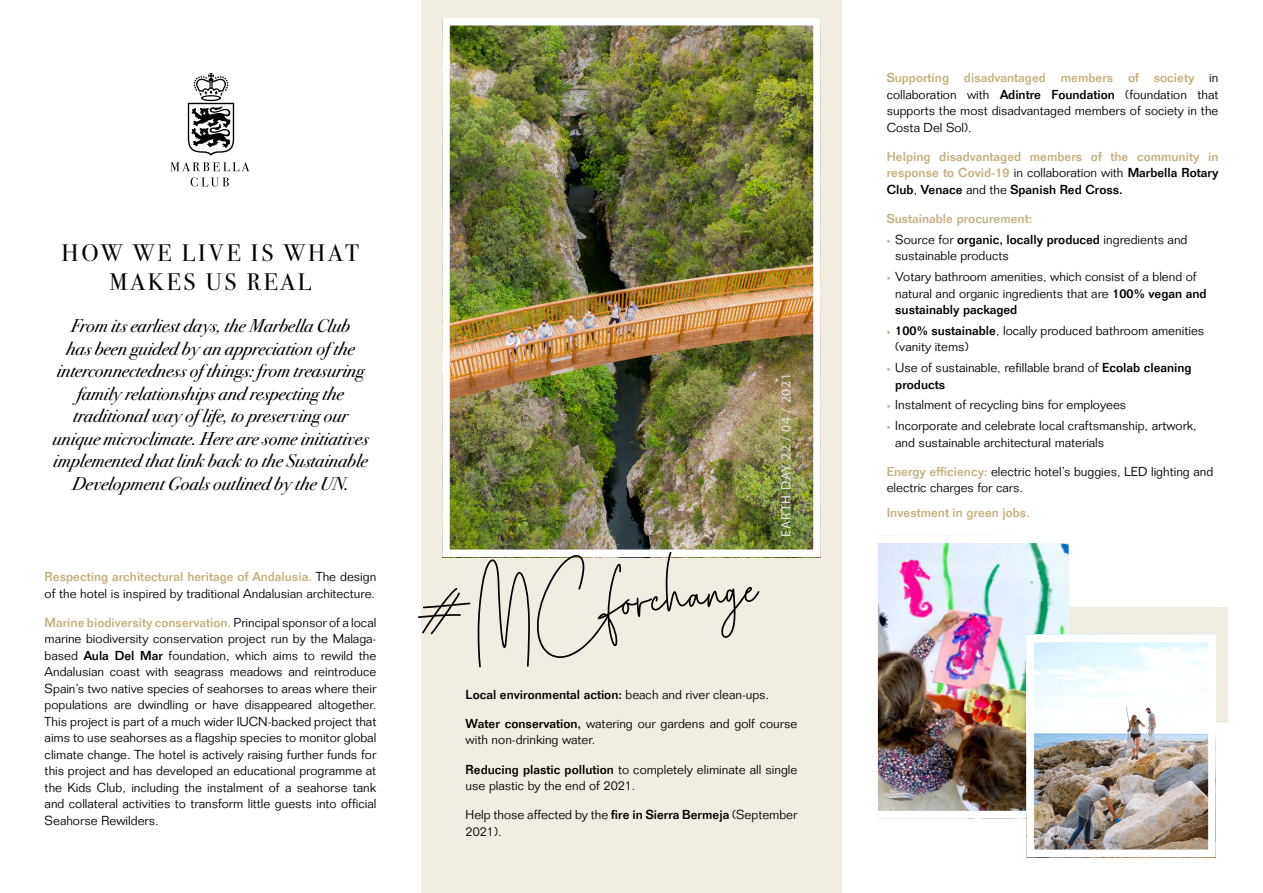
<style>
.page{position:relative;width:1263px;height:893px;background:#fff}
.page>*{position:absolute;margin:0;border:0;box-sizing:border-box;transform-origin:0 0}
.t1{font:50.55px "Blastyes";color:#000}
.t2{font:24px/28.8px "Bodoni Sev ITC";letter-spacing:.12em;color:#000;text-align:center}
.t3{font:italic 18.75px/22.5px "Bodoni Sev ITC";color:#000;text-align:center}
.t4{font:13.5px "Myriad Pro";letter-spacing:.06em;color:#e6e7e8}
.t5{font:300 12.75px/16.5px "Folio";color:#000}
.t6{font:500 12.75px/16.5px "Folio";color:#c4af7e;text-align:justify}
.t7{font:500 12.75px "Folio";color:#000}
.s1{font-weight:500;color:#c4af7e}
.s2{font-weight:500}
.s3{font-weight:300}
.s4{font-weight:300;color:#000}
.s5{color:#000}
.s6{font-size:7.5px;color:#c4af7e}
</style>
<div class="page">
<div style="left:421px;top:0;width:421px;height:893px;background:#f2ede2"></div>
<div style="left:1032px;top:607px;width:195px;height:115px;background:#f2ede2"></div>
<svg style="left:188px;top:73px;width:46px;height:83px"></svg>
<svg style="left:170px;top:162px;width:80px;height:9px"></svg>
<svg style="left:191px;top:177px;width:38px;height:10px"></svg>
<img style="left:451px;top:27px;width:361px;height:521px">
<div style="left:442px;top:18px;width:379px;height:539px;border:8px solid #fff"></div>
<img style="left:878px;top:535px;width:191px;height:276px">
<img style="left:1035px;top:644px;width:171px;height:204px">
<div style="left:1026px;top:635px;width:189px;height:222px;border:8px solid #fff"></div>
<h2 class="t2" style="left:62px;top:239px;width:299px">HOW WE LIVE IS WHAT<br>MAKES US REAL</h2>
<p class="t3" style="left:53px;top:315px;width:317px">From its earliest days, the Marbella Club<br>has been guided by an appreciation of the interconnectedness of things: from treasuring family relationships and respecting the traditional way of life, to preserving our unique microclimate. Here are some initiatives implemented that link back to the Sustainable Development Goals outlined by the UN.</p>
<p class="t5" style="left:45px;top:568px;width:333px"><span class="s1">Respecting architectural heritage of Andalusia.</span> The design of the hotel is inspired by traditional Andalusian architecture.</p>
<p class="t5" style="left:45px;top:614px;width:333px;text-align:justify"><span class="s1">Marine biodiversity conservation.</span> Principal sponsor of a local marine biodiversity conservation project run by the Malaga&shy;based <span class="s2">Aula Del Mar</span> foundation, which aims to rewild the Andalusian coast with seagrass meadows and reintroduce Spain’s two native species of seahorses to areas where their populations are dwindling or have disappeared altogether.<br>This project is part of a much wider IUCN-backed project that aims to use seahorses as a flagship species to monitor global climate change. The hotel is actively raising further funds for this project and has developed an educational programme at the Kids Club, including the instalment of a seahorse tank and collateral activities to transform little guests into official Seahorse Rewilders.</p>
<h1 class="t1" style="left:415px;top:585px;width:341px;rotate:-5deg">#MCforchange</h1>
<p class="t4" style="left:778px;top:537px;width:165px;rotate:-90deg">EARTH DAY 22 / 04 / 2021</p>
<p class="t7" style="left:466px;top:686px;width:305px">Local environmental action: <span class="s3">beach and river clean-ups.</span></p>
<p class="t5" style="left:466px;top:715px;width:333px"><span class="s2">Water conservation,</span> watering our gardens and golf course with non-drinking water.</p>
<p class="t5" style="left:466px;top:761px;width:333px"><span class="s2">Reducing plastic pollution</span> to completely eliminate all single use plastic by the end of 2021.</p>
<p class="t5" style="left:466px;top:807px;width:333px">Help those affected by the <span class="s2">fire in Sierra Bermeja</span> (September<br>2021).</p>
<p class="t5" style="left:887px;top:69px;width:333px;text-align:justify"><span class="s1">Supporting disadvantaged members of society</span> in collaboration with <span class="s2">Adintre Foundation</span> (foundation that supports the most disadvantaged members of society in the Costa Del Sol).</p>
<p class="t6" style="left:887px;top:148px;width:333px">Helping disadvantaged members of the community in response to Covid-19 <span class="s4">in collaboration with</span> <span class="s5">Marbella Rotary Club</span><span class="s4">,</span> <span class="s5">Venace</span> <span class="s4">and the</span> <span class="s5">Spanish Red Cross.</span></p>
<p class="t6" style="left:887px;top:210px;width:147px">Sustainable procurement:</p>
<p class="t5" style="left:895px;top:231px;width:294px;text-indent:-9px"><span class="s6">•</span> Source for <span class="s2">organic, locally produced</span> ingredients and sustainable products</p>
<p class="t5" style="left:895px;top:268px;width:313px;text-indent:-9px"><span class="s6">•</span> Votary bathroom amenities, which consist of a blend of natural and organic ingredients that are <span class="s2">100% vegan and sustainably packaged</span></p>
<p class="t5" style="left:895px;top:322px;width:310px;text-indent:-9px"><span class="s6">•</span> <span class="s2">100% sustainable</span>, locally produced bathroom amenities (vanity items)</p>
<p class="t5" style="left:895px;top:359px;width:298px;text-indent:-9px"><span class="s6">•</span> Use of sustainable, refillable brand of <span class="s2">Ecolab cleaning products</span></p>
<p class="t5" style="left:887px;top:397px;width:241px"><span class="s6">•</span> Instalment of recycling bins for employees</p>
<p class="t5" style="left:895px;top:417px;width:303px;text-indent:-9px"><span class="s6">•</span> Incorporate and celebrate local craftsmanship, artwork, and sustainable architectural materials</p>
<p class="t5" style="left:887px;top:463px;width:328px"><span class="s1">Energy efficiency:</span> electric hotel’s buggies, LED lighting and electric charges for cars.</p>
<p class="t6" style="left:887px;top:504px;width:145px">Investment in green jobs.</p>
</div>
